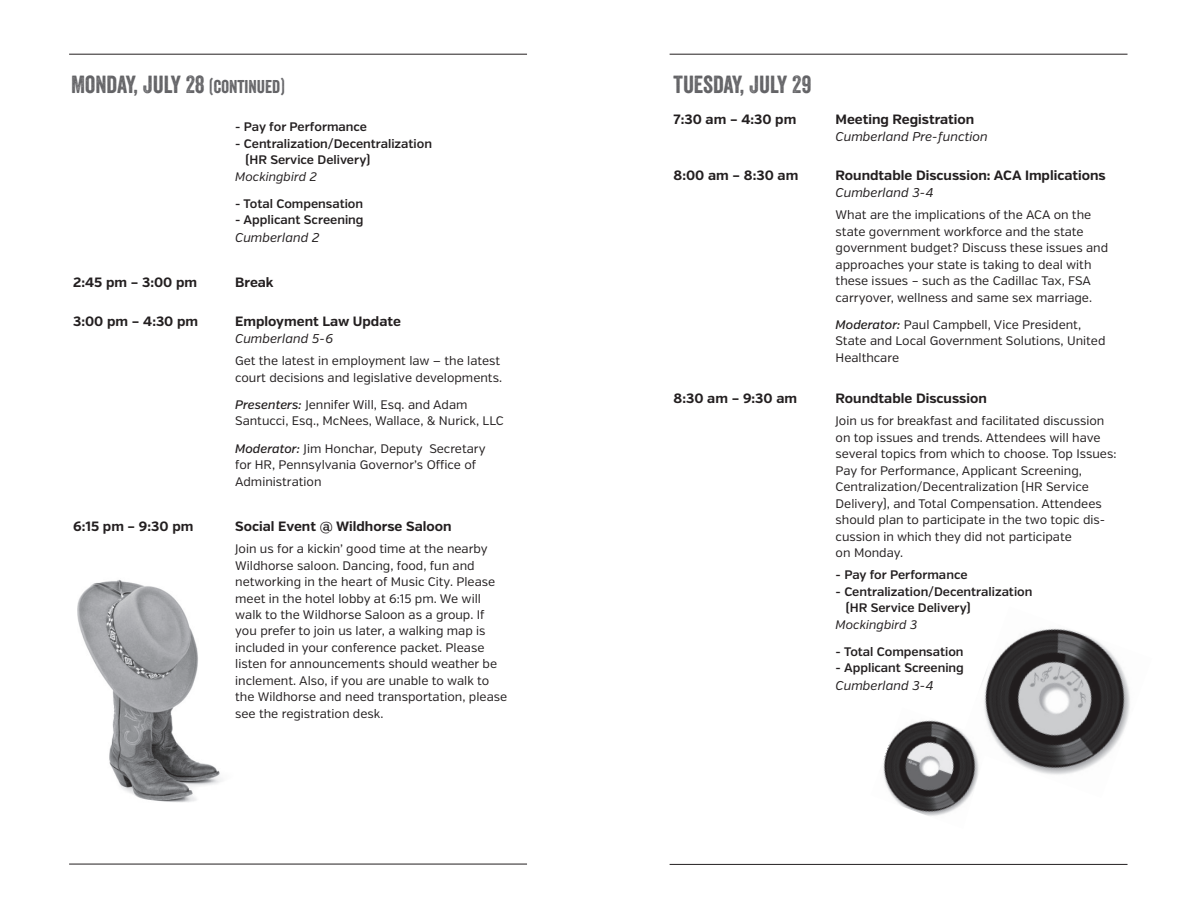
<style>
.page{position:relative;width:1188px;height:918px;background:#fff}
.page>*{position:absolute;margin:0;border:0;box-sizing:border-box;transform-origin:0 0}
.t1{font:24px "Veneer";color:#636366}
.t2{font:700 13.5px "Verb";color:#231f20}
.t3{font:italic 12.75px "Verb";color:#231f20}
.t4{font:12.3px/16.5px "Verb";color:#231f20}
.t5{font:600 12.3px/16.5px "Verb";color:#231f20}
.t6{font:italic 12.3px "Verb";color:#231f20}
.s1{font-size:18px}
.s2{font-weight:500;font-style:italic}
</style>
<div class="page">
<img style="left:982px;top:628px;width:148px;height:147px">
<img style="left:883px;top:707px;width:106px;height:109px">
<img style="left:77px;top:579px;width:145px;height:224px">
<hr style="left:69px;top:54px;width:458px;height:1px;background:#231f20">
<hr style="left:69px;top:864px;width:458px;height:1px;background:#231f20">
<hr style="left:670px;top:54px;width:458px;height:1px;background:#231f20">
<hr style="left:670px;top:864px;width:458px;height:1px;background:#231f20">
<h1 class="t1" style="left:71px;top:70px;width:215px">MONDAY, JULY 28 <span class="s1">(CONTINUED)</span></h1>
<p class="t5" style="left:235px;top:119px;width:133px">- Pay for Performance</p>
<p class="t5" style="left:245px;top:135px;width:188px;text-indent:-10px">- Centralization/Decentralization (HR Service Delivery)</p>
<p class="t6" style="left:235px;top:169px;width:83px">Mockingbird 2</p>
<p class="t5" style="left:235px;top:195px;width:130px">- Total Compensation</p>
<p class="t5" style="left:235px;top:212px;width:130px">- Applicant Screening</p>
<p class="t3" style="left:235px;top:230px;width:86px">Cumberland 2</p>
<p class="t2" style="left:73px;top:274px;width:126px">2:45 pm – 3:00 pm</p>
<p class="t2" style="left:235px;top:274px;width:40px">Break</p>
<p class="t2" style="left:73px;top:313px;width:127px">3:00 pm – 4:30 pm</p>
<p class="t2" style="left:235px;top:313px;width:167px">Employment Law Update</p>
<p class="t3" style="left:235px;top:331px;width:100px">Cumberland 5-6</p>
<p class="t4" style="left:235px;top:353px;width:268px">Get the latest in employment law — the latest court decisions and legislative developments.</p>
<p class="t4" style="left:235px;top:397px;width:270px"><span class="s2">Presenters:</span> Jennifer Will, Esq. and Adam<br>Santucci, Esq., McNees, Wallace, &amp; Nurick, LLC</p>
<p class="t4" style="left:235px;top:440px;width:252px"><span class="s2">Moderator:</span> Jim Honchar, Deputy Secretary for HR, Pennsylvania Governor’s Office of<br>Administration</p>
<p class="t2" style="left:73px;top:518px;width:122px">6:15 pm – 9:30 pm</p>
<p class="t2" style="left:235px;top:518px;width:218px">Social Event @ Wildhorse Saloon</p>
<p class="t4" style="left:235px;top:541px;width:274px">Join us for a kickin’ good time at the nearby Wildhorse saloon. Dancing, food, fun and networking in the heart of Music City. Please meet in the hotel lobby at 6:15 pm. We will walk to the Wildhorse Saloon as a group. If you prefer to join us later, a walking map is included in your conference packet. Please listen for announcements should weather be inclement. Also, if you are unable to walk to the Wildhorse and need transportation, please see the registration desk.</p>
<h1 class="t1" style="left:674px;top:70px;width:139px">TUESDAY, JULY 29</h1>
<p class="t2" style="left:674px;top:111px;width:124px">7:30 am – 4:30 pm</p>
<p class="t2" style="left:836px;top:111px;width:140px">Meeting Registration</p>
<p class="t3" style="left:836px;top:129px;width:154px">Cumberland Pre-function</p>
<p class="t2" style="left:674px;top:167px;width:126px">8:00 am – 8:30 am</p>
<p class="t2" style="left:836px;top:167px;width:272px">Roundtable Discussion: ACA Implications</p>
<p class="t3" style="left:836px;top:185px;width:100px">Cumberland 3-4</p>
<p class="t4" style="left:836px;top:207px;width:274px">What are the implications of the ACA on the state government workforce and the state government budget? Discuss these issues and approaches your state is taking to deal with these issues – such as the Cadillac Tax, FSA carryover, wellness and same sex marriage.</p>
<p class="t4" style="left:836px;top:316px;width:271px"><span class="s2">Moderator:</span> Paul Campbell, Vice President,<br>State and Local Government Solutions, United<br>Healthcare</p>
<p class="t2" style="left:674px;top:390px;width:125px">8:30 am – 9:30 am</p>
<p class="t2" style="left:836px;top:390px;width:153px">Roundtable Discussion</p>
<p class="t4" style="left:836px;top:413px;width:282px">Join us for breakfast and facilitated discussion on top issues and trends. Attendees will have several topics from which to choose. Top Issues:<br>Pay for Performance, Applicant Screening, Centralization/Decentralization (HR Service Delivery), and Total Compensation. Attendees should plan to participate in the two topic dis&shy;cussion in which they did not participate<br>on Monday.</p>
<p class="t5" style="left:836px;top:567px;width:133px">- Pay for Performance</p>
<p class="t5" style="left:846px;top:583px;width:188px;text-indent:-10px">- Centralization/Decentralization (HR Service Delivery)</p>
<p class="t6" style="left:836px;top:617px;width:83px">Mockingbird 3</p>
<p class="t5" style="left:836px;top:643px;width:130px">- Total Compensation</p>
<p class="t5" style="left:836px;top:660px;width:130px">- Applicant Screening</p>
<p class="t3" style="left:836px;top:678px;width:100px">Cumberland 3-4</p>
</div>
